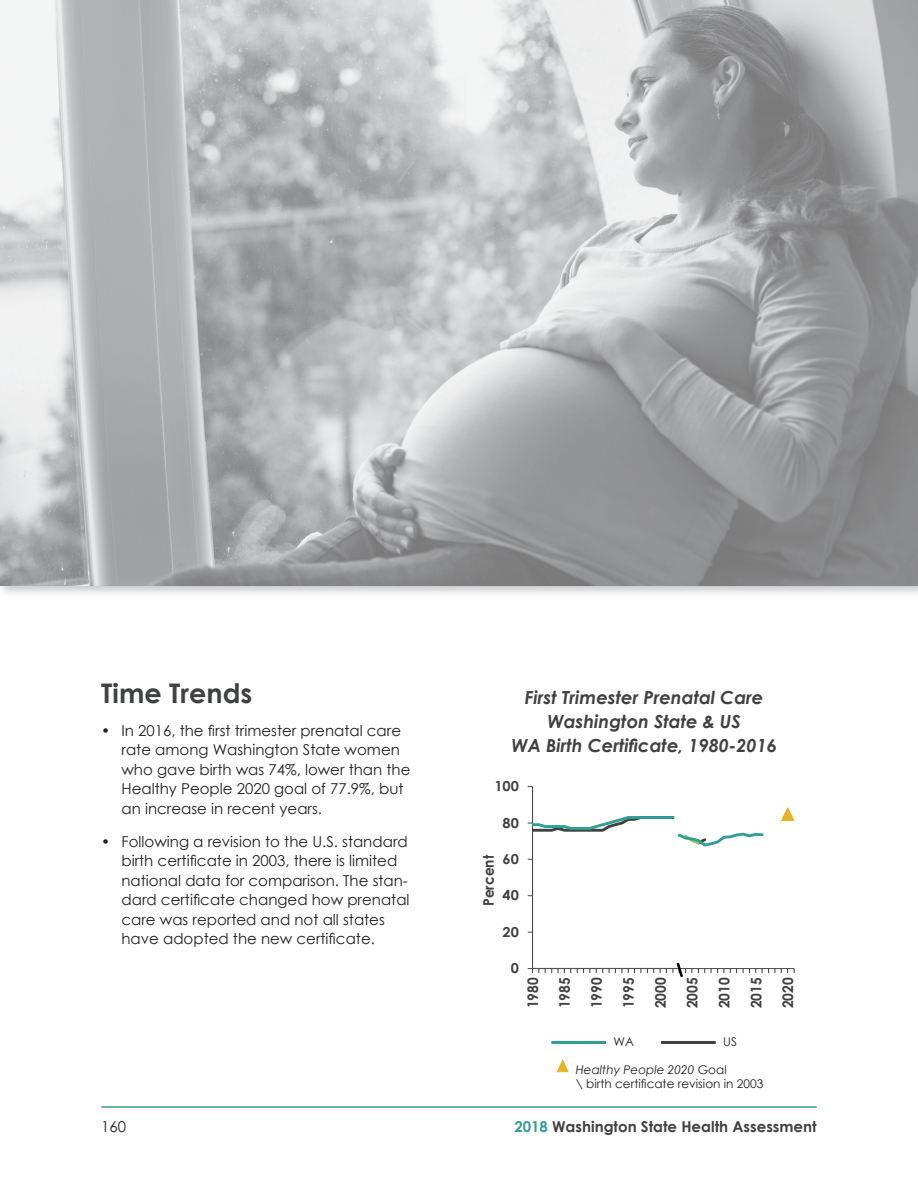
<style>
.page{position:relative;width:918px;height:1188px;background:#fff}
.page>*{position:absolute;margin:0;border:0;box-sizing:border-box;transform-origin:0 0}
.t1{font:700 27px "Century Gothic";color:#404141}
.t2{font:italic 700 18px "Century Gothic";color:#404141}
.t3{font:15px/19.5px "Century Gothic";color:#231f20}
.t4{font:700 15px "Century Gothic";color:#404141}
.t5{font:700 14.55px/32px "Century Gothic";letter-spacing:-.01em;color:#404141;text-align:justify;scale:.94 1}
.t6{font:700 13.8px "Century Gothic";letter-spacing:-.01em;color:#404141;scale:1.06 1}
.t7{font:12px "Century Gothic";color:#231f20}
.t8{font:italic 12px "Century Gothic";color:#231f20}
.s1{font-style:normal}
.s2{color:#329e97}
</style>
<div class="page">
<hr style="left:101px;top:1106px;width:716px;height:2px;background:#329e97">
<div style="left:0;top:0;width:918px;height:599px;background:#939598;opacity:.75"></div>
<img style="left:0;top:0;width:918px;height:585px">
<hr style="left:532px;top:787px;width:1px;height:182px;background:#404141">
<hr style="left:533px;top:968px;width:261px;height:1px;background:#404141">
<svg style="left:698px;top:969px;width:7px;height:4px"></svg>
<svg style="left:711px;top:969px;width:7px;height:4px"></svg>
<svg style="left:724px;top:969px;width:13px;height:4px"></svg>
<svg style="left:743px;top:969px;width:13px;height:4px"></svg>
<svg style="left:762px;top:969px;width:7px;height:4px"></svg>
<svg style="left:775px;top:969px;width:13px;height:4px"></svg>
<svg style="left:528px;top:814px;width:236px;height:34px"></svg>
<svg style="left:528px;top:962px;width:164px;height:15px"></svg>
<svg style="left:781px;top:807px;width:14px;height:14px"></svg>
<hr style="left:661px;top:1041px;width:55px;height:3px;background:#404141">
<svg style="left:556px;top:1059px;width:13px;height:14px"></svg>
<hr style="left:551px;top:1041px;width:55px;height:3px;background:#329e97">
<p class="t1" style="left:101px;top:673px;width:153px">Time Trends</p>
<p class="t3" style="left:122px;top:721px;width:291px;text-indent:-20px">• In 2016, the first trimester prenatal care rate among Washington State women who gave birth was 74%, lower than the Healthy People 2020 goal of 77.9%, but an increase in recent years.</p>
<p class="t3" style="left:122px;top:832px;width:290px;text-indent:-20px">• Following a revision to the U.S. standard birth certificate in 2003, there is limited national data for comparison. The stan&shy;dard certificate changed how prenatal care was reported and not all states have adopted the new certificate.</p>
<p class="t2" style="left:525px;top:683px;width:240px">First Trimester Prenatal Care</p>
<p class="t2" style="left:548px;top:707px;width:195px">Washington State &amp; US</p>
<p class="t2" style="left:512px;top:731px;width:267px">WA Birth Certificate, 1980-2016</p>
<p class="t6" style="left:494px;top:776px;width:25px">100</p>
<p class="t6" style="left:503px;top:812px;width:17px">80</p>
<p class="t5" style="left:472px;top:906px;width:56px;rotate:-90deg">Percent</p>
<p class="t6" style="left:503px;top:848px;width:17px">60</p>
<p class="t6" style="left:503px;top:885px;width:17px">40</p>
<p class="t6" style="left:503px;top:921px;width:17px">20</p>
<p class="t6" style="left:511px;top:958px;width:9px">0</p>
<p class="t5" style="left:516px;top:1008px;width:34px;rotate:-90deg">1980<br>1985<br>1990<br>1995<br>2000<br>2005<br>2010<br>2015<br>2020</p>
<p class="t7" style="left:614px;top:1033px;width:22px">WA</p>
<p class="t7" style="left:723px;top:1033px;width:15px">US</p>
<p class="t8" style="left:576px;top:1061px;width:153px">Healthy People 2020 <span class="s1">Goal</span></p>
<p class="t7" style="left:576px;top:1075px;width:189px">\ birth certificate revision in 2003</p>
<p class="t3" style="left:101px;top:1116px;width:26px">160</p>
<p class="t4" style="left:514px;top:1115px;width:304px"><span class="s2">2018</span> Washington State Health Assessment</p>
</div>
